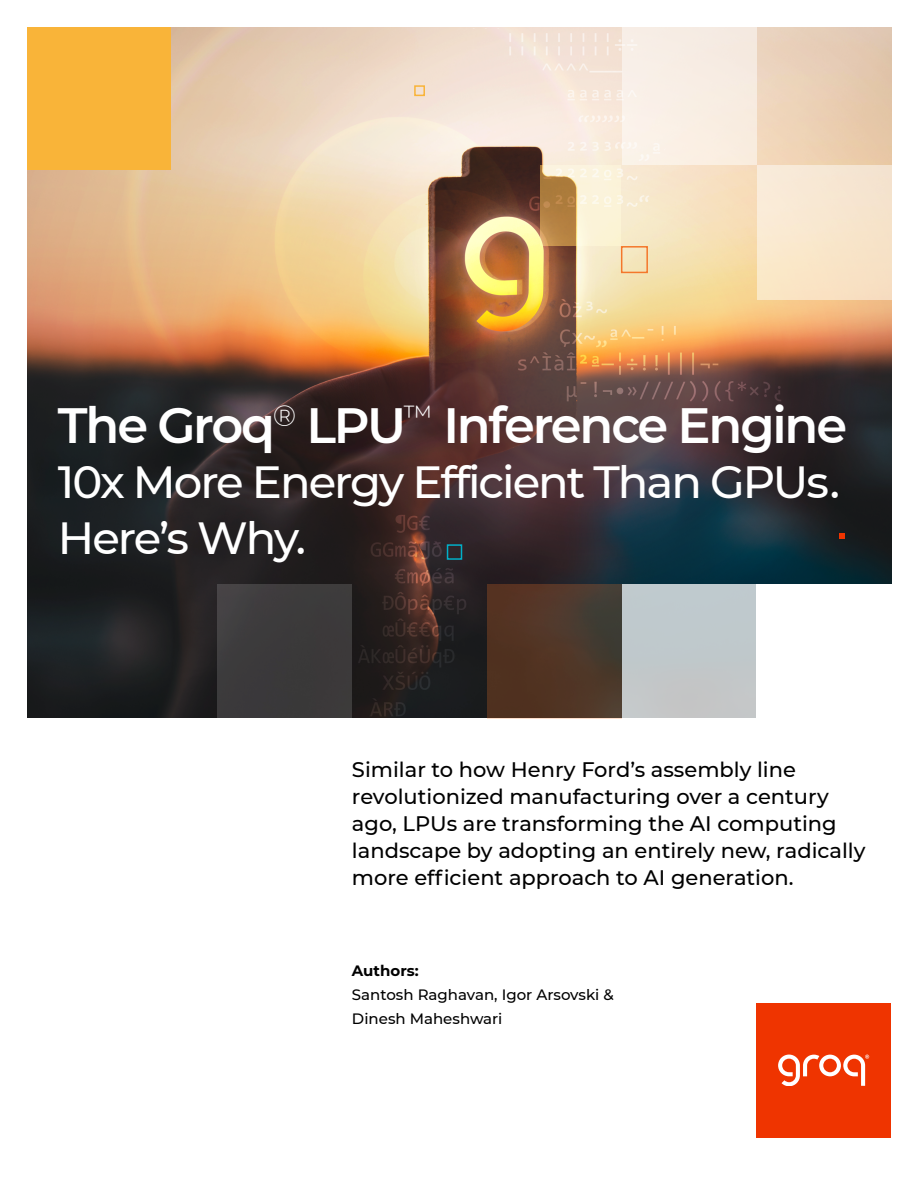
<style>
.page{position:relative;width:918px;height:1188px;background:#fff}
.page>*{position:absolute;margin:0;border:0;box-sizing:border-box;transform-origin:0 0}
.t1{font:600 49.5px "Montserrat";letter-spacing:-.045em;color:#fff}
.t2{font:500 45px/55.5px "Montserrat";letter-spacing:-.045em;color:#fff}
.t3{font:500 21px/27px "Montserrat";color:#000}
.t4{font:500 15px/24px "Montserrat";color:#000}
.t5{font:700 15px "Montserrat";color:#000}
</style>
<div class="page">
<img style="left:27px;top:27px;width:865px;height:690px">
<div style="left:757px;top:584px;width:143px;height:135px;background:#fff"></div>
<div style="left:27px;top:27px;width:143px;height:143px;background:#f9b439"></div>
<div style="left:622px;top:584px;width:135px;height:135px;background:#bfc8cb"></div>
<div style="left:217px;top:584px;width:135px;height:135px;background:#3c3a3b"></div>
<div style="left:487px;top:584px;width:135px;height:135px;background:linear-gradient(to right,#56301d,#473d32)"></div>
<div style="left:622px;top:22px;width:135px;height:143px;background:#f8eee4"></div>
<div style="left:757px;top:165px;width:135px;height:135px;background:#f8e6cd"></div>
<div style="left:414px;top:85px;width:11px;height:11px;border:2px solid #f9b439"></div>
<svg style="left:839px;top:533px;width:6px;height:6px"></svg>
<div style="left:447px;top:544px;width:15px;height:16px;border:2px solid #01afc8"></div>
<svg style="left:540px;top:165px;width:81px;height:81px;background:#e0c89f"></svg>
<div style="left:621px;top:246px;width:27px;height:27px;border:2px solid #f4772b"></div>
<div style="left:756px;top:1003px;width:135px;height:135px;background:#ef3400"></div>
<svg style="left:778px;top:1055px;width:91px;height:31px"></svg>
<h1 class="t1" style="left:58px;top:390px;width:791px">The Groq<sup>®</sup> LPU<sup>™</sup> Inference Engine</h1>
<h2 class="t2" style="left:58px;top:453px;width:784px">10x More Energy Efficient Than GPUs.<br>Here’s Why.</h2>
<p class="t3" style="left:352px;top:755px;width:515px">Similar to how Henry Ford’s assembly line revolutionized manufacturing over a century ago, LPUs are transforming the AI computing landscape by adopting an entirely new, radically more efficient approach to AI generation.</p>
<p class="t5" style="left:352px;top:960px;width:68px">Authors:</p>
<p class="t4" style="left:352px;top:982px;width:263px">Santosh Raghavan, Igor Arsovski &amp;<br>Dinesh Maheshwari</p>
</div>
